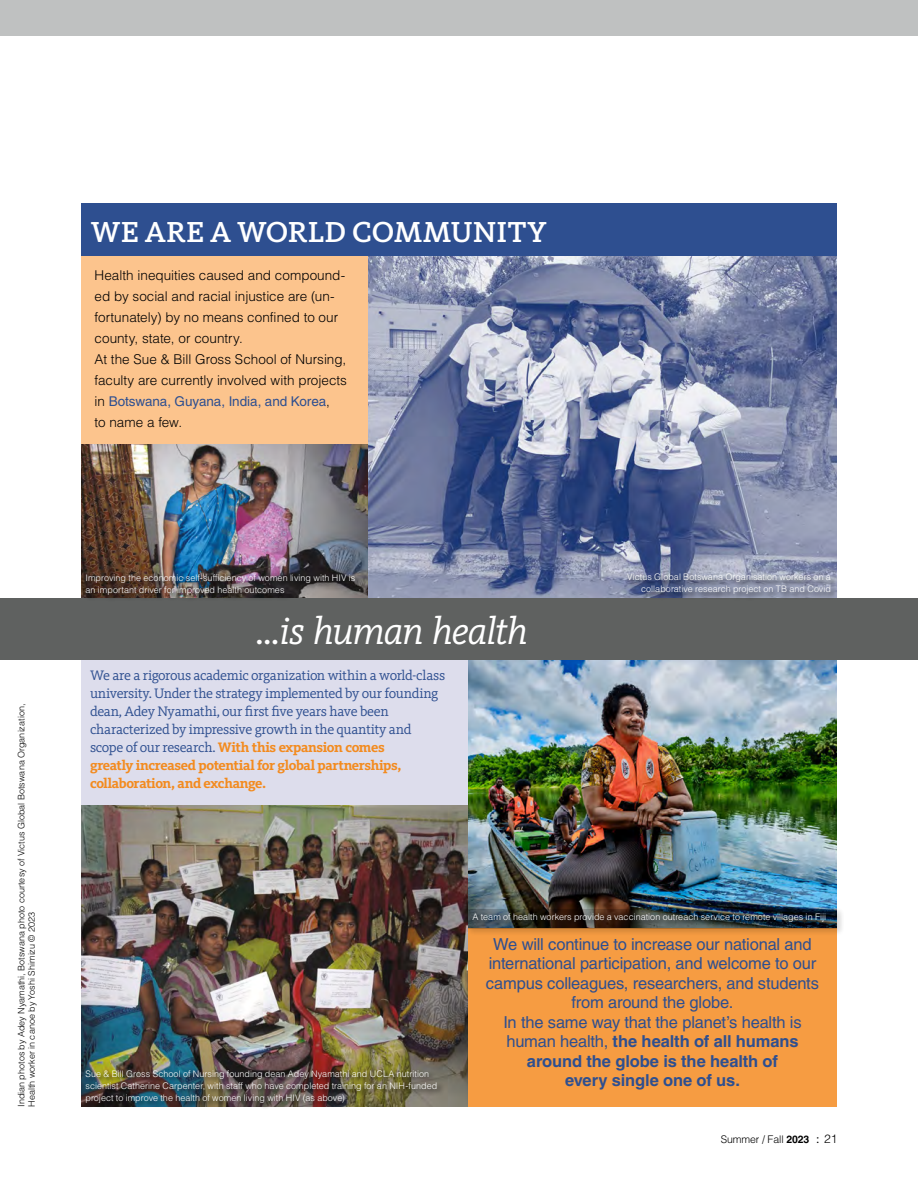
<style>
.page{position:relative;width:918px;height:1188px;background:#fff}
.page>*{position:absolute;margin:0;border:0;box-sizing:border-box;transform-origin:0 0}
.t1{font:italic 39px "Kievit Slab OT";letter-spacing:-.03em;color:#fff}
.t2{font:500 30px "Kievit Slab OT";letter-spacing:.015em;color:#fff}
.t3{font:16.5px/19.5px "Helvetica LT Pro";letter-spacing:-.01em;color:#2e4f90;text-align:center}
.t4{font:14.25px/18px "Kievit Slab OT";letter-spacing:-.025em;color:#2e4f90}
.t5{font:300 13.5px/21px "Helvetica LT Pro";color:#000001}
.t6{font:300 10.5px "Helvetica LT Pro";letter-spacing:-.01em;color:#000001}
.t7{font:300 9px/12px "Helvetica LT Pro";letter-spacing:.005em;color:#fff}
.t8{font:300 9px/10.5px "Helvetica LT Pro";letter-spacing:.005em;color:#000001}
.s1{font-weight:400;color:#2e4f90}
.s2{font-weight:700;color:#f38b1f}
.s3{font-weight:700}
.s4{font-family:"Kievit Slab OT";font-weight:400;font-size:12px}
.s5{font-size:12px}
</style>
<div class="page">
<img style="left:368px;top:256px;width:469px;height:342px">
<img style="left:81px;top:444px;width:287px;height:154px">
<div style="left:0;top:0;width:918px;height:36px;background:#bfc1c1"></div>
<div style="left:81px;top:203px;width:756px;height:53px;background:#2e4f90"></div>
<img style="left:468px;top:660px;width:369px;height:248px">
<img style="left:81px;top:805px;width:387px;height:302px">
<div style="left:81px;top:256px;width:287px;height:188px;background:#fcc48d"></div>
<div style="left:0;top:598px;width:918px;height:62px;background:#5f6160"></div>
<div style="left:468px;top:929px;width:369px;height:178px;background:#f69c42"></div>
<div style="left:81px;top:660px;width:387px;height:145px;background:#ddddec"></div>
<div style="left:84px;top:1068px;width:361px;height:42px;background:#000001;opacity:.88"></div>
<div style="left:467px;top:908px;width:378px;height:28px;background:#000001;opacity:.88"></div>
<img style="left:468px;top:909px;width:369px;height:19px">
<div style="left:84px;top:573px;width:279px;height:29px;background:#000001;opacity:.88"></div>
<div style="left:625px;top:572px;width:213px;height:30px;background:#000001;opacity:.88"></div>
<h2 class="t2" style="left:91px;top:214px;width:457px">WE ARE A WORLD COMMUNITY</h2>
<p class="t5" style="left:94px;top:264px;width:254px">Health inequities caused and compound&shy;ed by social and racial injustice are (un&shy;fortunately) by no means confined to our county, state, or country.<br>At the Sue &amp; Bill Gross School of Nursing, faculty are currently involved with projects in <span class="s1">Botswana, Guyana, India, and Korea</span>,<br>to name a few.</p>
<p class="t8" style="left:16px;top:1107px;width:405px;rotate:-90deg">Indian photos by Adey Nyamathi, Botswana photo courtesy of Victus Global Botswana Organization,<br>Health worker in canoe by Yoshi Shimizu © 2023</p>
<p class="t7" style="left:86px;top:572px;width:271px">Improving the economic self-sufficiency of women living with HIV is an important driver for improved health outcomes</p>
<p class="t7" style="left:627px;top:571px;width:205px;text-align:right">Victus Global Botswana Organisation workers on a collaborative research project on TB and Covid</p>
<h1 class="t1" style="left:256px;top:608px;width:273px">…is human health</h1>
<p class="t4" style="left:90px;top:666px;width:357px">We are a rigorous academic organization within a world-class university. Under the strategy implemented by our founding dean, Adey Nyamathi, our first five years have been characterized by impressive growth in the quantity and scope of our research. <span class="s2">With this expansion comes<br>greatly increased potential for global partnerships, collaboration, and exchange.</span></p>
<p class="t7" style="left:86px;top:1067px;width:353px">Sue &amp; Bill Gross School of Nursing founding dean Adey Nyamathi and UCLA nutrition scientist Catherine Carpenter, with staff who have completed training for an NIH-funded project to improve the health of women living with HIV (as above)</p>
<p class="t7" style="left:472px;top:911px;width:355px">A team of health workers provide a vaccination outreach service to remote villages in Fiji</p>
<p class="t3" style="left:486px;top:934px;width:335px">We will continue to increase our national and international participation, and welcome to our campus colleagues, researchers, and students from around the globe.<br>In the same way that the planet’s health is human health, <span class="s3">the health of all humans around the globe is the health of<br>every single one of us.</span></p>
<p class="t6" style="left:721px;top:1133px;width:118px">Summer / Fall <span class="s3">2023</span> <span class="s4">:</span> <span class="s5">21</span></p>
</div>
